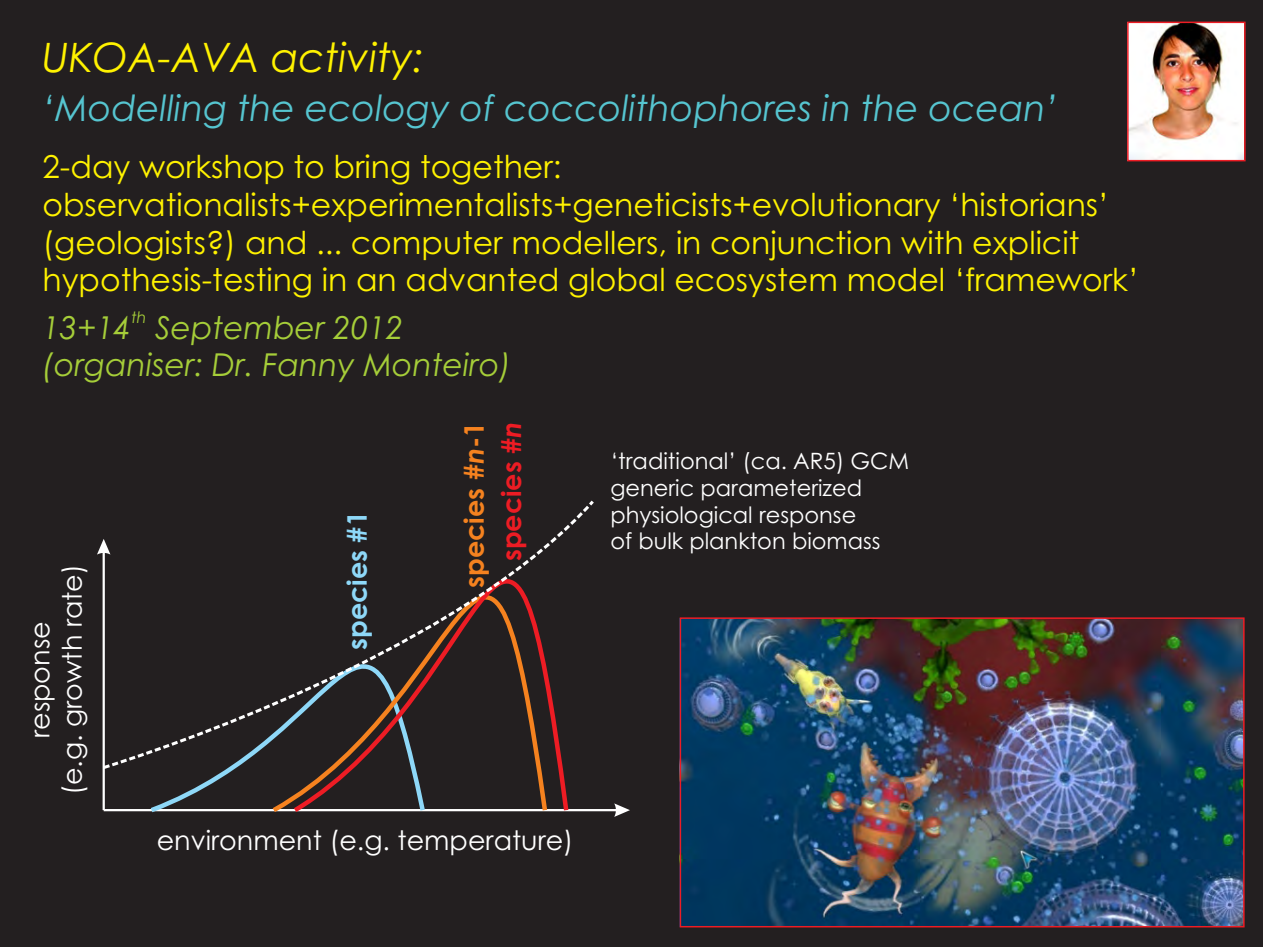
<style>
.page{position:relative;width:1263px;height:948px;background:#fff}
.page>*{position:absolute;margin:0;border:0;box-sizing:border-box;transform-origin:0 0}
.t1{font:italic 40.5px "Century Gothic";color:#fff200}
.t2{font:italic 36px "Century Gothic";color:#56c5d0}
.t3{font:31.5px/37.5px "Century Gothic";color:#fff200}
.t4{font:italic 31.5px/37.5px "Century Gothic";color:#a6ce39}
.t5{font:27px/32.1px "Century Gothic";color:#fff;text-align:center}
.t6{font:700 27px/37.2px "Century Gothic";color:#f5821f;text-align:right}
.t7{font:700 27px "Century Gothic";color:#8ed8f8}
.t8{font:22.5px/26.8px "Century Gothic";color:#fff}
.t9{font:italic 15.75px "Century Gothic";color:#a6ce39}
.s1{font-style:italic}
.s2{color:#ed1c24}
.s3{font-style:italic;color:#ed1c24}
</style>
<div class="page">
<div style="left:0;top:0;width:1263px;height:946px;background:#231f20"></div>
<img style="left:1130px;top:25px;width:112px;height:133px">
<div style="left:1127px;top:22px;width:118px;height:139px;border:2px solid #ed1c24"></div>
<img style="left:683px;top:620px;width:558px;height:304px">
<div style="left:680px;top:617px;width:564px;height:310px;border:2px solid #ed1c24"></div>
<svg style="left:146px;top:771px;width:122px;height:42px"></svg>
<svg style="left:289px;top:771px;width:282px;height:41px"></svg>
<svg style="left:100px;top:500px;width:494px;height:271px"></svg>
<p class="t1" style="left:43px;top:42px;width:383px">UKOA-AVA activity:</p>
<p class="t2" style="left:43px;top:94px;width:1017px">‘Modelling the ecology of coccolithophores in the ocean’</p>
<p class="t3" style="left:43px;top:151px;width:1098px">2-day workshop to bring together: observationalists+experimentalists+geneticists+evolutionary ‘historians’ (geologists?) and ... computer modellers, in conjunction with explicit hypothesis-testing in an advanted global ecosystem model ‘framework’</p>
<p class="t9" style="left:131px;top:311px;width:16px">th</p>
<p class="t4" style="left:43px;top:311px;width:470px">13+14 September 2012 (organiser: Dr. Fanny Monteiro)</p>
<p class="t5" style="left:26px;top:795px;width:232px;rotate:-90deg">response<br>(e.g. growth rate)</p>
<p class="t7" style="left:347px;top:649px;width:140px;rotate:-90deg">species #1</p>
<p class="t6" style="left:458px;top:587px;width:168px;rotate:-90deg">species #<span class="s1">n</span>-1 <span class="s2">species #</span><span class="s3">n</span></p>
<p class="t5" style="left:157px;top:826px;width:418px">environment (e.g. temperature)</p>
<p class="t8" style="left:610px;top:449px;width:300px">‘traditional’ (ca. AR5) GCM generic parameterized physiological response<br>of bulk plankton biomass</p>
</div>
